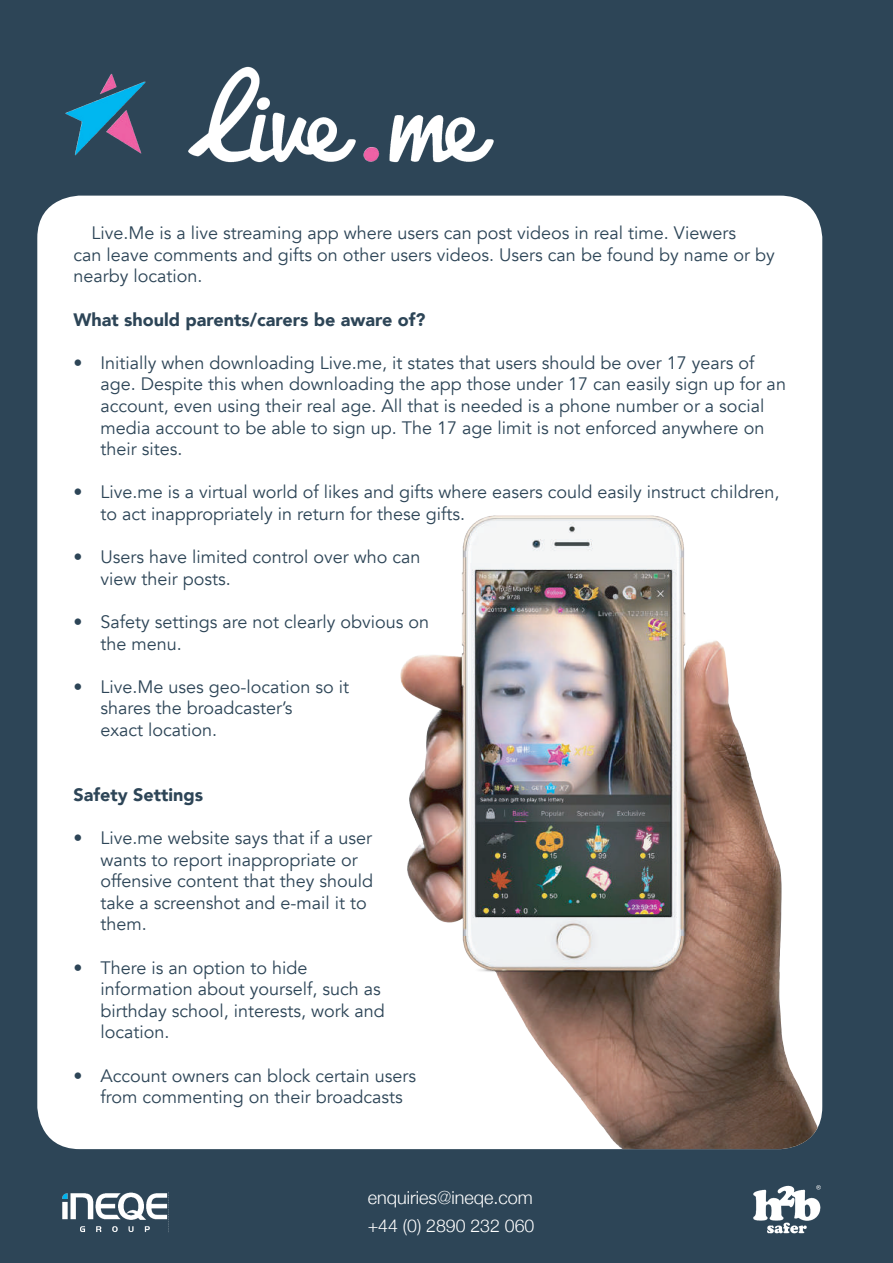
<style>
.page{position:relative;width:893px;height:1263px;background:#2d4557}
.page>*{position:absolute;margin:0;border:0;box-sizing:border-box;transform-origin:0 0}
.t1{font:18px/21.6px "Avenir";color:#2d4557}
.t2{font:900 18px "Avenir";color:#2d4557}
.t3{font:18px "font 000000001 fd 6 a 101";color:#fff}
.t4{font:17.7px "font 000000001 fd 6 a 101";color:#fff}
</style>
<div class="page">
<div style="left:37px;top:196px;width:785px;height:953px;background:#fff;border-radius:43px"></div>
<img style="left:65px;top:66px;width:429px;height:97px">
<img style="left:400px;top:515px;width:422px;height:634px">
<img style="left:753px;top:1185px;width:68px;height:49px">
<img style="left:62px;top:1192px;width:107px;height:40px">
<p class="t1" style="left:74px;top:223px;width:703px;text-indent:18px">Live.Me is a live streaming app where users can post videos in real time. Viewers<br>can leave comments and gifts on other users videos. Users can be found by name or by nearby location.</p>
<p class="t2" style="left:74px;top:308px;width:353px">What should parents/carers be aware of?</p>
<p class="t1" style="left:101px;top:352px;width:687px;text-indent:-27px">• Initially when downloading Live.me, it states that users should be over 17 years of age. Despite this when downloading the app those under 17 can easily sign up for an account, even using their real age. All that is needed is a phone number or a social media account to be able to sign up. The 17 age limit is not enforced anywhere on their sites.</p>
<p class="t1" style="left:101px;top:482px;width:680px;text-indent:-27px">• Live.me is a virtual world of likes and gifts where easers could easily instruct children, to act inappropriately in return for these gifts.</p>
<p class="t1" style="left:101px;top:547px;width:322px;text-indent:-27px">• Users have limited control over who can view their posts.</p>
<p class="t1" style="left:101px;top:611px;width:330px;text-indent:-27px">• Safety settings are not clearly obvious on the menu.</p>
<p class="t1" style="left:101px;top:676px;width:250px;text-indent:-27px">• Live.Me uses geo-location so it shares the broadcaster’s<br>exact location.</p>
<p class="t2" style="left:74px;top:783px;width:131px">Safety Settings</p>
<p class="t1" style="left:101px;top:827px;width:274px;text-indent:-27px">• Live.me website says that if a user wants to report inappropriate or offensive content that they should take a screenshot and e-mail it to them.</p>
<p class="t1" style="left:101px;top:957px;width:286px;text-indent:-27px">• There is an option to hide information about yourself, such as birthday school, interests, work and location.</p>
<p class="t1" style="left:101px;top:1065px;width:317px;text-indent:-27px">• Account owners can block certain users from commenting on their broadcasts</p>
<p class="t3" style="left:368px;top:1187px;width:167px">enquiries@ineqe.com</p>
<p class="t4" style="left:368px;top:1215px;width:168px">+44 (0) 2890 232 060</p>
</div>
